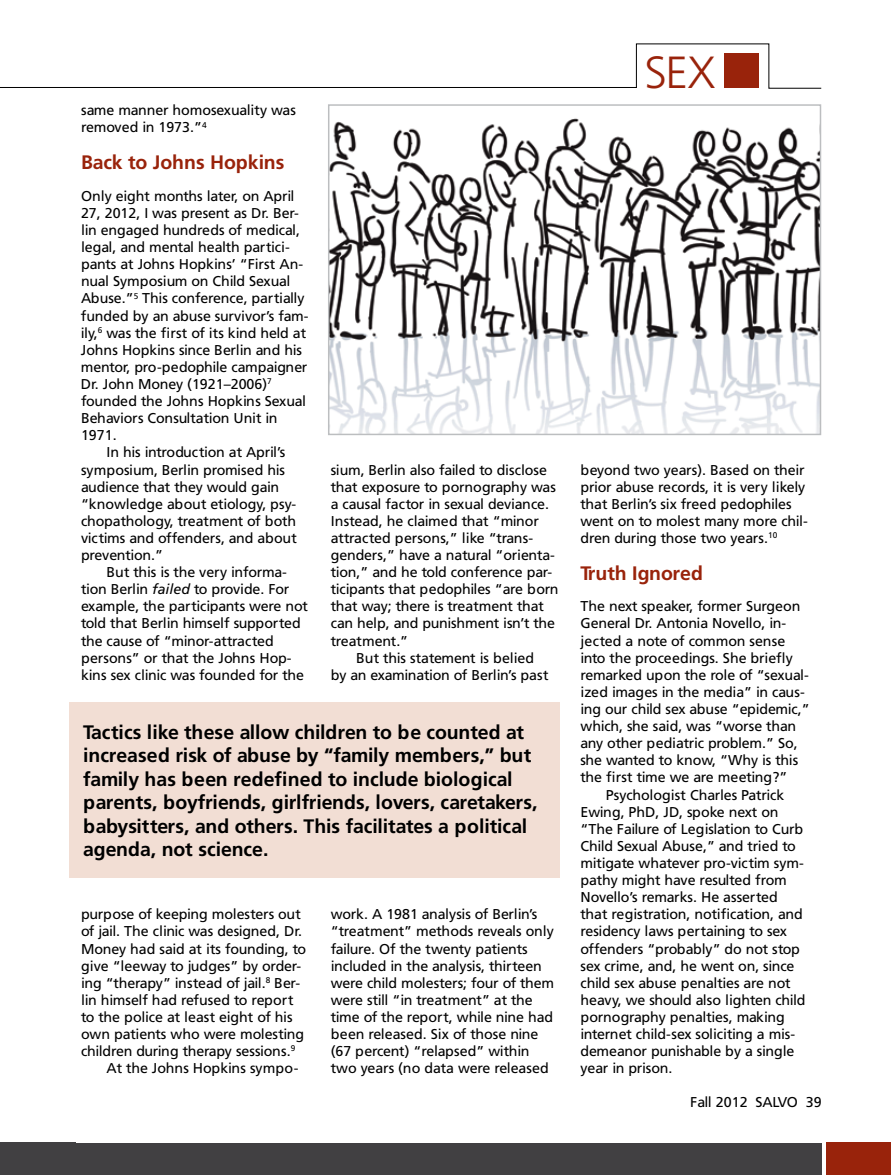
<style>
.page{position:relative;width:891px;height:1175px;background:#fff}
.page>*{position:absolute;margin:0;border:0;box-sizing:border-box;transform-origin:0 0}
.t1{font:300 45px "Frutiger";color:#99230b}
.t2{font:700 19.5px/23.4px "Frutiger";color:#000}
.t3{font:700 19.5px "Frutiger";color:#99230b}
.t4{font:14.25px/17.1px "Frutiger";letter-spacing:-.01em;color:#000}
.s1{font-style:italic}
</style>
<div class="page">
<div style="left:826px;top:1142px;width:65px;height:32px;background:#99230b"></div>
<div style="left:68px;top:1142px;width:754px;height:32px;background:#414042"></div>
<div style="left:0;top:1142px;width:76px;height:32px;background:#414042"></div>
<svg style="left:0;top:43px;width:822px;height:46px"></svg>
<div style="left:724px;top:54px;width:35px;height:34px;background:#99230b"></div>
<div style="left:70px;top:702px;width:490px;height:175px;background:#f2ded4"></div>
<img style="left:331px;top:118px;width:487px;height:314px">
<div style="left:328px;top:104px;width:493px;height:331px;border:2px solid #bcbec0"></div>
<p class="t4" style="left:81px;top:102px;width:217px">same manner homosexuality was removed in 1973.”<sup>4</sup></p>
<h2 class="t3" style="left:81px;top:151px;width:205px">Back to Johns Hopkins</h2>
<p class="t4" style="left:81px;top:187px;width:215px">Only eight months later, on April</p>
<p class="t4" style="left:81px;top:204px;width:219px">27, 2012, I was present as Dr. Ber-</p>
<p class="t4" style="left:81px;top:221px;width:221px">lin engaged hundreds of medical,</p>
<p class="t4" style="left:81px;top:238px;width:210px">legal, and mental health partici-</p>
<p class="t4" style="left:81px;top:255px;width:224px">pants at Johns Hopkins’ “First An-</p>
<p class="t4" style="left:81px;top:273px;width:211px">nual Symposium on Child Sexual</p>
<p class="t4" style="left:81px;top:290px;width:225px">Abuse.”<sup>5</sup> This conference, partially</p>
<p class="t4" style="left:81px;top:307px;width:229px">funded by an abuse survivor’s fam-</p>
<p class="t4" style="left:81px;top:324px;width:227px">ily,<sup>6</sup> was the first of its kind held at</p>
<p class="t4" style="left:81px;top:341px;width:223px">Johns Hopkins since Berlin and his</p>
<p class="t4" style="left:81px;top:358px;width:228px">mentor, pro-pedophile campaigner</p>
<p class="t4" style="left:81px;top:375px;width:192px">Dr. John Money (1921–2006)<sup>7</sup></p>
<p class="t4" style="left:81px;top:392px;width:227px">founded the Johns Hopkins Sexual</p>
<p class="t4" style="left:81px;top:409px;width:198px">Behaviors Consultation Unit in</p>
<p class="t4" style="left:81px;top:426px;width:37px">1971.</p>
<p class="t4" style="left:106px;top:444px;width:180px">In his introduction at April’s</p>
<p class="t4" style="left:81px;top:461px;width:206px">symposium, Berlin promised his</p>
<p class="t4" style="left:81px;top:478px;width:200px">audience that they would gain</p>
<p class="t4" style="left:81px;top:495px;width:217px">“knowledge about etiology, psy-</p>
<p class="t4" style="left:81px;top:512px;width:217px">chopathology, treatment of both</p>
<p class="t4" style="left:81px;top:529px;width:218px">victims and offenders, and about</p>
<p class="t4" style="left:81px;top:546px;width:84px">prevention.”</p>
<p class="t4" style="left:106px;top:563px;width:182px">But this is the very informa-</p>
<p class="t4" style="left:81px;top:580px;width:210px">tion Berlin <span class="s1">failed</span> to provide. For</p>
<p class="t4" style="left:81px;top:597px;width:229px">example, the participants were not</p>
<p class="t4" style="left:81px;top:615px;width:222px">told that Berlin himself supported</p>
<p class="t4" style="left:81px;top:632px;width:194px">the cause of “minor-attracted</p>
<p class="t4" style="left:81px;top:649px;width:212px">persons” or that the Johns Hop-</p>
<p class="t4" style="left:81px;top:666px;width:225px">kins sex clinic was founded for the</p>
<p class="t4" style="left:331px;top:461px;width:218px">sium, Berlin also failed to disclose</p>
<p class="t4" style="left:331px;top:478px;width:227px">that exposure to pornography was</p>
<p class="t4" style="left:331px;top:495px;width:220px">a causal factor in sexual deviance.</p>
<p class="t4" style="left:331px;top:512px;width:210px">Instead, he claimed that “minor</p>
<p class="t4" style="left:331px;top:529px;width:204px">attracted persons,” like “trans-</p>
<p class="t4" style="left:331px;top:546px;width:226px">genders,” have a natural “orienta-</p>
<p class="t4" style="left:331px;top:563px;width:223px">tion,” and he told conference par-</p>
<p class="t4" style="left:331px;top:580px;width:229px">ticipants that pedophiles “are born</p>
<p class="t4" style="left:331px;top:597px;width:215px">that way; there is treatment that</p>
<p class="t4" style="left:331px;top:615px;width:226px">can help, and punishment isn’t the</p>
<p class="t4" style="left:331px;top:632px;width:79px">treatment.”</p>
<p class="t4" style="left:356px;top:649px;width:180px">But this statement is belied</p>
<p class="t4" style="left:331px;top:666px;width:219px">by an examination of Berlin’s past</p>
<p class="t2" style="left:83px;top:720px;width:456px">Tactics like these allow children to be counted at increased risk of abuse by “family members,” but family has been redefined to include biological parents, boyfriends, girlfriends, lovers, caretakers, babysitters, and others. This facilitates a political agenda, not science.</p>
<p class="t4" style="left:81px;top:905px;width:222px">purpose of keeping molesters out</p>
<p class="t4" style="left:81px;top:922px;width:223px">of jail. The clinic was designed, Dr.</p>
<p class="t4" style="left:81px;top:939px;width:227px">Money had said at its founding, to</p>
<p class="t4" style="left:81px;top:957px;width:222px">give “leeway to judges” by order-</p>
<p class="t4" style="left:81px;top:974px;width:221px">ing “therapy” instead of jail.<sup>8</sup> Ber-</p>
<p class="t4" style="left:81px;top:991px;width:214px">lin himself had refused to report</p>
<p class="t4" style="left:81px;top:1008px;width:213px">to the police at least eight of his</p>
<p class="t4" style="left:81px;top:1025px;width:225px">own patients who were molesting</p>
<p class="t4" style="left:81px;top:1042px;width:216px">children during therapy sessions.<sup>9</sup></p>
<p class="t4" style="left:106px;top:1059px;width:193px">At the Johns Hopkins sympo-</p>
<p class="t4" style="left:331px;top:905px;width:225px">work. A 1981 analysis of Berlin’s “treatment” methods reveals only failure. Of the twenty patients included in the analysis, thirteen were child molesters; four of them were still “in treatment” at the time of the report, while nine had been released. Six of those nine (67 percent) “relapsed” within two years (no data were released</p>
<h1 class="t1" style="left:645px;top:47px;width:72px">SEX</h1>
<p class="t4" style="left:580px;top:461px;width:229px">beyond two years). Based on their prior abuse records, it is very likely that Berlin’s six freed pedophiles went on to molest many more chil&shy;dren during those two years.<sup>10</sup></p>
<h2 class="t3" style="left:580px;top:561px;width:124px">Truth Ignored</h2>
<p class="t4" style="left:580px;top:597px;width:221px">The next speaker, former Surgeon</p>
<p class="t4" style="left:580px;top:615px;width:207px">General Dr. Antonia Novello, in-</p>
<p class="t4" style="left:580px;top:632px;width:206px">jected a note of common sense</p>
<p class="t4" style="left:580px;top:649px;width:214px">into the proceedings. She briefly</p>
<p class="t4" style="left:580px;top:666px;width:230px">remarked upon the role of “sexual-</p>
<p class="t4" style="left:580px;top:683px;width:226px">ized images in the media” in caus-</p>
<p class="t4" style="left:580px;top:700px;width:231px">ing our child sex abuse “epidemic,”</p>
<p class="t4" style="left:580px;top:717px;width:217px">which, she said, was “worse than</p>
<p class="t4" style="left:580px;top:734px;width:219px">any other pediatric problem.” So,</p>
<p class="t4" style="left:580px;top:751px;width:219px">she wanted to know, “Why is this</p>
<p class="t4" style="left:580px;top:768px;width:208px">the first time we are meeting?”</p>
<p class="t4" style="left:606px;top:786px;width:180px">Psychologist Charles Patrick</p>
<p class="t4" style="left:580px;top:803px;width:199px">Ewing, PhD, JD, spoke next on</p>
<p class="t4" style="left:580px;top:820px;width:224px">“The Failure of Legislation to Curb</p>
<p class="t4" style="left:580px;top:837px;width:217px">Child Sexual Abuse,” and tried to</p>
<p class="t4" style="left:580px;top:854px;width:225px">mitigate whatever pro-victim sym-</p>
<p class="t4" style="left:580px;top:871px;width:208px">pathy might have resulted from</p>
<p class="t4" style="left:580px;top:888px;width:199px">Novello’s remarks. He asserted</p>
<p class="t4" style="left:580px;top:905px;width:224px">that registration, notification, and</p>
<p class="t4" style="left:580px;top:922px;width:208px">residency laws pertaining to sex</p>
<p class="t4" style="left:580px;top:939px;width:221px">offenders “probably” do not stop</p>
<p class="t4" style="left:580px;top:957px;width:216px">sex crime, and, he went on, since</p>
<p class="t4" style="left:580px;top:974px;width:212px">child sex abuse penalties are not</p>
<p class="t4" style="left:580px;top:991px;width:226px">heavy, we should also lighten child</p>
<p class="t4" style="left:580px;top:1008px;width:206px">pornography penalties, making</p>
<p class="t4" style="left:580px;top:1025px;width:216px">internet child-sex soliciting a mis-</p>
<p class="t4" style="left:580px;top:1042px;width:216px">demeanor punishable by a single</p>
<p class="t4" style="left:580px;top:1059px;width:94px">year in prison.</p>
<p class="t4" style="left:690px;top:1093px;width:133px">Fall 2012 SALVO 39</p>
</div>
